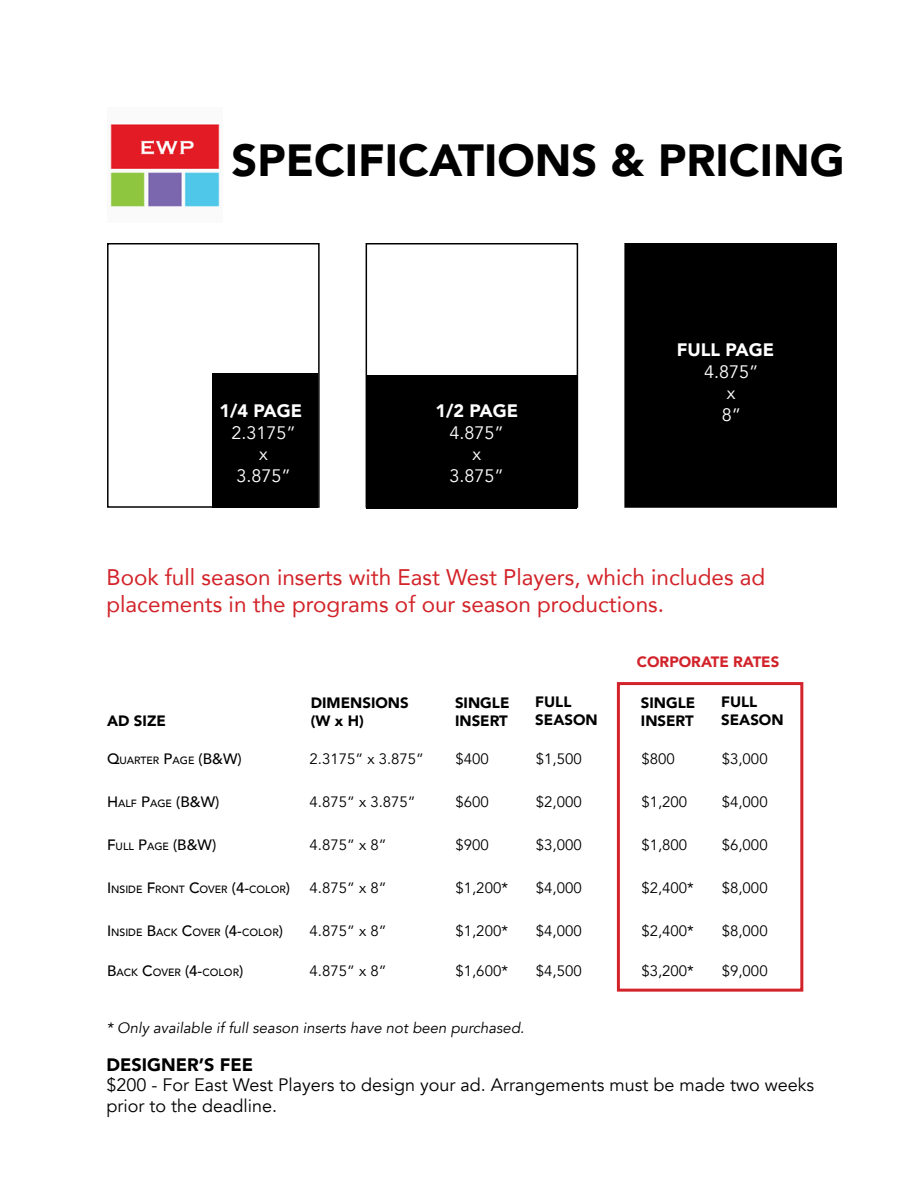
<style>
.page{position:relative;width:918px;height:1188px;background:#fff}
.page>*{position:absolute;margin:0;border:0;box-sizing:border-box;transform-origin:0 0}
.t1{font:900 45px "Avenir";color:#000}
.t2{font:22.5px/27px "Avenir";color:#d2242a}
.t3{font:18px/21.6px "Avenir";color:#000}
.t4{font:18px/21.6px "Avenir";color:#fff;text-align:center}
.t5{font:900 18px "Avenir";color:#fff}
.t6{font:900 18px "Avenir";color:#000}
.t7{font:15px "Avenir";color:#000}
.t8{font:900 15px/18px "Avenir";color:#000}
.t9{font:italic 15px "Avenir";color:#000}
.t10{font:500 15px "Avenir";color:#000}
.t11{font:900 15px "Avenir";color:#d2232a}
.t12{font:500 10.5px "Avenir";color:#000}
.s1{font-size:15px}
.s2{font-size:10.5px}
</style>
<div class="page">
<img style="left:110px;top:124px;width:110px;height:83px">
<div style="left:107px;top:243px;width:213px;height:265px;border:2px solid #000"></div>
<div style="left:366px;top:243px;width:212px;height:265px;border:2px solid #000"></div>
<div style="left:625px;top:244px;width:211px;height:263px;background:#000"></div>
<div style="left:624px;top:243px;width:213px;height:265px;border:2px solid #000"></div>
<div style="left:212px;top:374px;width:106px;height:134px;background:#000"></div>
<div style="left:366px;top:375px;width:211px;height:133px;background:#000"></div>
<div style="left:617px;top:682px;width:186px;height:310px;border:3px solid #d2232a"></div>
<h1 class="t1" style="left:232px;top:122px;width:615px">SPECIFICATIONS &amp; PRICING</h1>
<p class="t5" style="left:219px;top:395px;width:84px">1/4 PAGE</p>
<p class="t4" style="left:231px;top:422px;width:66px">2.3175” x<br>3.875”</p>
<p class="t5" style="left:435px;top:395px;width:84px">1/2 PAGE</p>
<p class="t4" style="left:450px;top:422px;width:56px">4.875” x<br>3.875”</p>
<p class="t5" style="left:677px;top:335px;width:99px">FULL PAGE</p>
<p class="t4" style="left:704px;top:361px;width:56px">4.875” x<br>8”</p>
<h2 class="t2" style="left:106px;top:563px;width:660px">Book full season inserts with East West Players, which includes ad placements in the programs of our season productions.</h2>
<p class="t8" style="left:107px;top:711px;width:60px">AD SIZE</p>
<p class="t12" style="left:107px;top:751px;width:136px"><span class="s1">Q</span>UARTER <span class="s1">P</span>AGE <span class="s1">(B&amp;W)</span></p>
<p class="t10" style="left:107px;top:789px;width:114px">H<span class="s2">ALF</span> P<span class="s2">AGE</span> (B&amp;W)</p>
<p class="t10" style="left:107px;top:832px;width:111px">F <span class="s2">ULL</span> P<span class="s2">AGE</span> (B&amp;W)</p>
<p class="t12" style="left:107px;top:880px;width:185px"><span class="s1">I</span>NSI DE <span class="s1">F</span> RONT <span class="s1">C</span>OVER <span class="s1">(4-</span>COLOR<span class="s1">)</span></p>
<p class="t12" style="left:107px;top:924px;width:177px"><span class="s1">I</span>NSI DE <span class="s1">B</span>ACK <span class="s1">C</span>OVER <span class="s1">(4-</span>COLOR<span class="s1">)</span></p>
<p class="t12" style="left:107px;top:963px;width:138px"><span class="s1">B</span>ACK <span class="s1">C</span>OVER <span class="s1">(4-</span>COLOR<span class="s1">)</span></p>
<p class="t11" style="left:637px;top:649px;width:144px">CORPORATE RATES</p>
<p class="t8" style="left:535px;top:692px;width:64px">FULL<br>SEASON</p>
<p class="t8" style="left:721px;top:692px;width:64px">FULL<br>SEASON</p>
<p class="t8" style="left:311px;top:693px;width:100px">DIMENSIONS (W x H)</p>
<p class="t8" style="left:455px;top:693px;width:56px">SINGLE<br>INSERT</p>
<p class="t8" style="left:641px;top:693px;width:56px">SINGLE<br>INSERT</p>
<p class="t7" style="left:310px;top:749px;width:116px">2.3175” x 3.875”</p>
<p class="t7" style="left:310px;top:793px;width:108px">4.875” x 3.875”</p>
<p class="t7" style="left:310px;top:836px;width:79px">4.875” x 8”</p>
<p class="t7" style="left:310px;top:879px;width:79px">4.875” x 8”</p>
<p class="t7" style="left:310px;top:922px;width:79px">4.875” x 8”</p>
<p class="t7" style="left:310px;top:962px;width:79px">4.875” x 8”</p>
<p class="t7" style="left:455px;top:749px;width:35px">$400</p>
<p class="t7" style="left:455px;top:793px;width:35px">$600</p>
<p class="t7" style="left:455px;top:836px;width:35px">$900</p>
<p class="t7" style="left:455px;top:879px;width:54px">$1,200*</p>
<p class="t7" style="left:455px;top:922px;width:54px">$1,200*</p>
<p class="t7" style="left:455px;top:962px;width:54px">$1,600*</p>
<p class="t7" style="left:536px;top:749px;width:47px">$1,500</p>
<p class="t7" style="left:536px;top:793px;width:47px">$2,000</p>
<p class="t7" style="left:536px;top:836px;width:47px">$3,000</p>
<p class="t7" style="left:536px;top:879px;width:47px">$4,000</p>
<p class="t7" style="left:536px;top:922px;width:47px">$4,000</p>
<p class="t7" style="left:536px;top:962px;width:47px">$4,500</p>
<p class="t7" style="left:641px;top:749px;width:35px">$800</p>
<p class="t7" style="left:641px;top:793px;width:47px">$1,200</p>
<p class="t7" style="left:641px;top:836px;width:47px">$1,800</p>
<p class="t7" style="left:641px;top:879px;width:54px">$2,400*</p>
<p class="t7" style="left:641px;top:922px;width:54px">$2,400*</p>
<p class="t7" style="left:641px;top:962px;width:54px">$3,200*</p>
<p class="t7" style="left:722px;top:749px;width:47px">$3,000</p>
<p class="t7" style="left:722px;top:793px;width:47px">$4,000</p>
<p class="t7" style="left:722px;top:836px;width:47px">$6,000</p>
<p class="t7" style="left:722px;top:879px;width:47px">$8,000</p>
<p class="t7" style="left:722px;top:922px;width:47px">$8,000</p>
<p class="t7" style="left:722px;top:962px;width:47px">$9,000</p>
<p class="t9" style="left:106px;top:1019px;width:419px">* Only available if full season inserts have not been purchased.</p>
<p class="t6" style="left:106px;top:1049px;width:148px">DESIGNER’S FEE</p>
<p class="t3" style="left:106px;top:1074px;width:709px">$200 - For East West Players to design your ad. Arrangements must be made two weeks prior to the deadline.</p>
</div>
